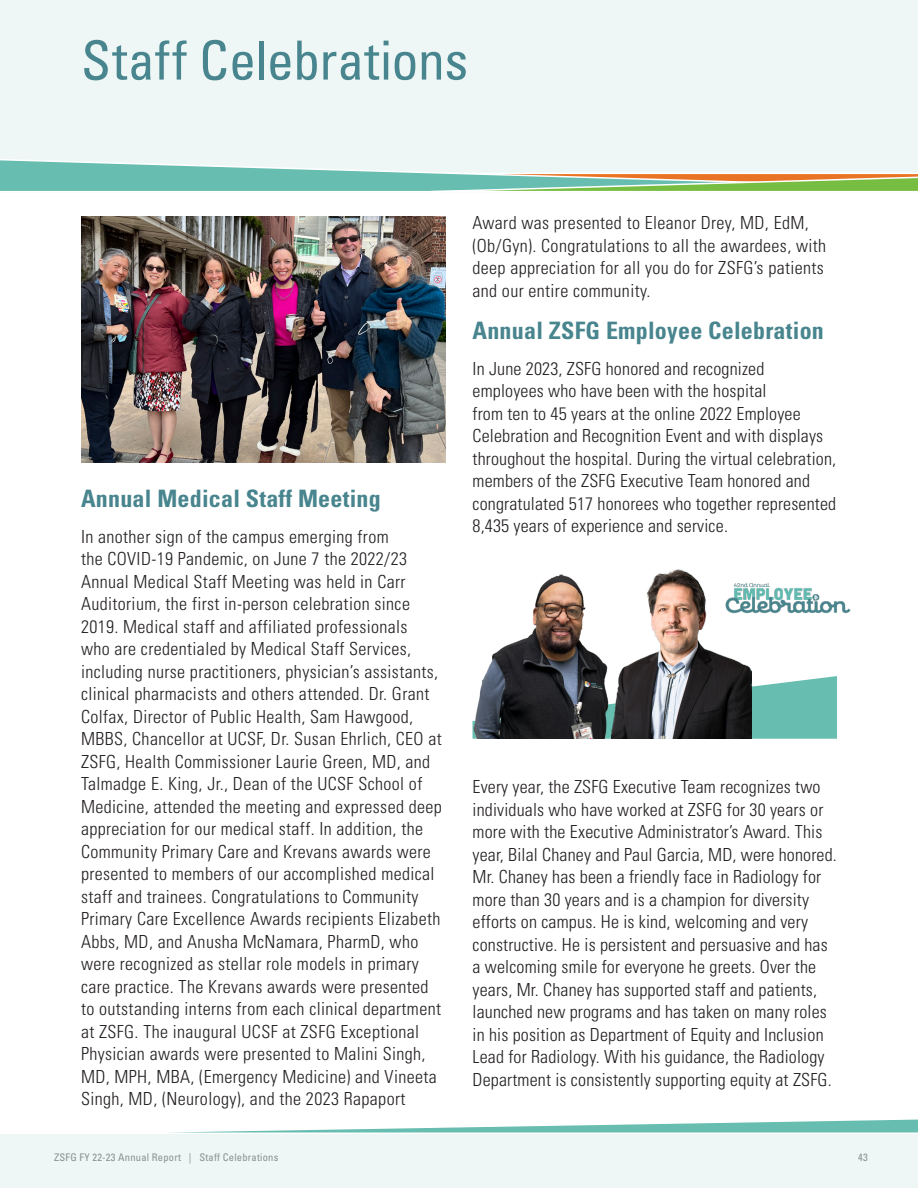
<style>
.page{position:relative;width:918px;height:1188px;background:#fff}
.page>*{position:absolute;margin:0;border:0;box-sizing:border-box;transform-origin:0 0}
.t1{font:condensed 54px "Univers LT Std";letter-spacing:-.005em;color:#48858e}
.t2{font:700 condensed 24px "Univers LT Std";letter-spacing:.01em;color:#48858e}
.t3{font:300 condensed 18px/22.5px "Univers LT Std";letter-spacing:.02em;color:#231f20}
.t4{font:condensed 10.5px "Univers LT Std";letter-spacing:.02em;color:#939598}
</style>
<div class="page">
<div style="left:0;top:1134px;width:918px;height:54px;background:#eef7f5"></div>
<div style="left:0;top:0;width:918px;height:192px;background:#eef7f5"></div>
<svg style="left:170px;top:1119px;width:748px;height:14px"></svg>
<svg style="left:0;top:159px;width:918px;height:33px"></svg>
<svg style="left:751px;top:676px;width:86px;height:63px"></svg>
<img style="left:81px;top:216px;width:365px;height:246px">
<img style="left:472px;top:574px;width:139px;height:165px">
<img style="left:611px;top:569px;width:140px;height:170px">
<img style="left:725px;top:582px;width:126px;height:32px">
<h1 class="t1" style="left:81px;top:26px;width:389px">Staff Celebrations</h1>
<h3 class="t2" style="left:81px;top:483px;width:301px">Annual Medical Staff Meeting</h3>
<p class="t3" style="left:81px;top:525px;width:362px">In another sign of the campus emerging from<br>the COVID-19 Pandemic, on June 7 the 2022/23<br>Annual Medical Staff Meeting was held in Carr Auditorium, the first in-person celebration since 2019. Medical staff and affiliated professionals<br>who are credentialed by Medical Staff Services, including nurse practitioners, physician’s assistants, clinical pharmacists and others attended. Dr. Grant Colfax, Director of Public Health, Sam Hawgood, MBBS, Chancellor at UCSF, Dr. Susan Ehrlich, CEO at ZSFG, Health Commissioner Laurie Green, MD, and Talmadge E. King, Jr., Dean of the UCSF School of Medicine, attended the meeting and expressed deep appreciation for our medical staff. In addition, the Community Primary Care and Krevans awards were presented to members of our accomplished medical staff and trainees. Congratulations to Community Primary Care Excellence Awards recipients Elizabeth Abbs, MD, and Anusha McNamara, PharmD, who were recognized as stellar role models in primary care practice. The Krevans awards were presented to outstanding interns from each clinical department at ZSFG. The inaugural UCSF at ZSFG Exceptional Physician awards were presented to Malini Singh, MD, MPH, MBA, (Emergency Medicine) and Vineeta Singh, MD, (Neurology), and the 2023 Rapaport</p>
<p class="t3" style="left:472px;top:211px;width:355px">Award was presented to Eleanor Drey, MD, EdM, (Ob/Gyn). Congratulations to all the awardees, with deep appreciation for all you do for ZSFG’s patients and our entire community.</p>
<h3 class="t2" style="left:472px;top:316px;width:353px">Annual ZSFG Employee Celebration</h3>
<p class="t3" style="left:472px;top:357px;width:365px">In June 2023, ZSFG honored and recognized employees who have been with the hospital<br>from ten to 45 years at the online 2022 Employee Celebration and Recognition Event and with displays throughout the hospital. During the virtual celebration, members of the ZSFG Executive Team honored and congratulated 517 honorees who together represented 8,435 years of experience and service.</p>
<p class="t3" style="left:472px;top:776px;width:366px">Every year, the ZSFG Executive Team recognizes two individuals who have worked at ZSFG for 30 years or more with the Executive Administrator’s Award. This year, Bilal Chaney and Paul Garcia, MD, were honored.<br>Mr. Chaney has been a friendly face in Radiology for more than 30 years and is a champion for diversity efforts on campus. He is kind, welcoming and very constructive. He is persistent and persuasive and has a welcoming smile for everyone he greets. Over the years, Mr. Chaney has supported staff and patients, launched new programs and has taken on many roles in his position as Department of Equity and Inclusion Lead for Radiology. With his guidance, the Radiology Department is consistently supporting equity at ZSFG.</p>
<p class="t4" style="left:54px;top:1151px;width:226px">ZSFG FY 22-23 Annual Report | Staff Celebrations</p>
<p class="t4" style="left:858px;top:1151px;width:11px">43</p>
</div>
